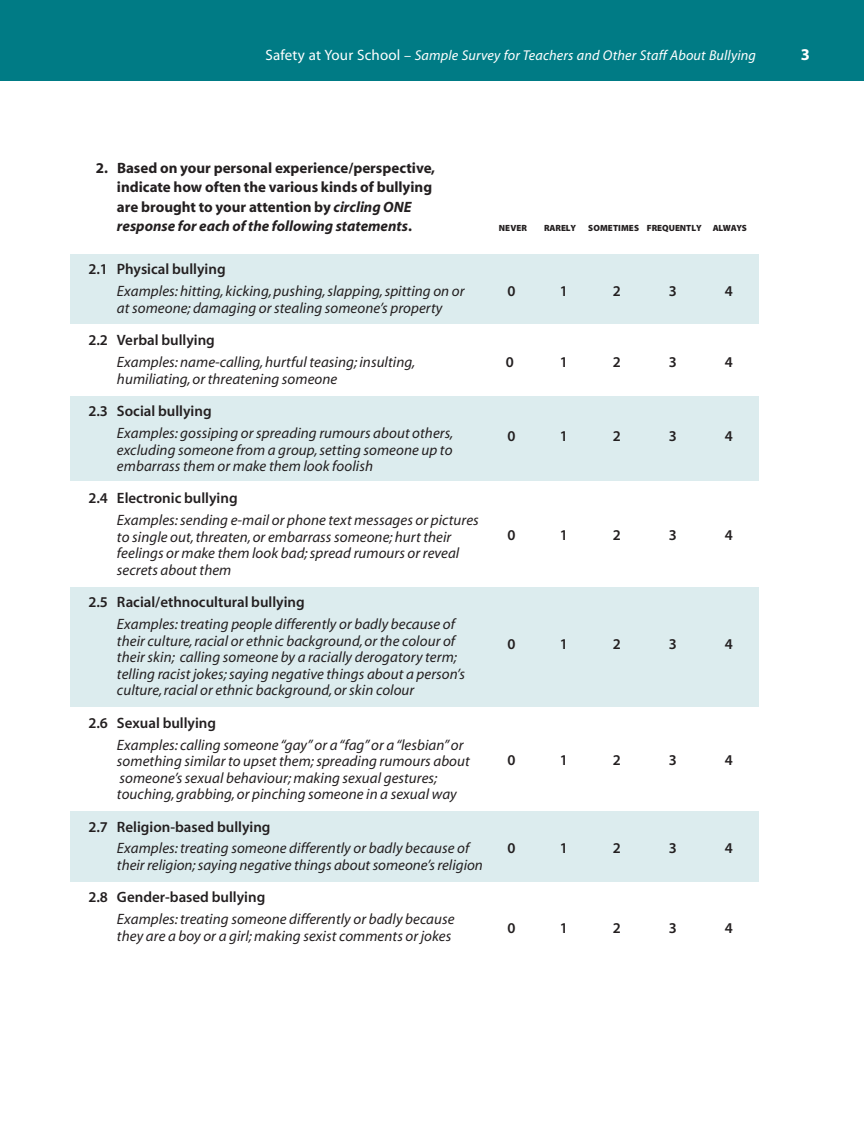
<style>
.page{position:relative;width:864px;height:1134px;background:#fff}
.page>*{position:absolute;margin:0;border:0;box-sizing:border-box;transform-origin:0 0}
.t1{font:16.5px "Myriad MM 700 600";color:#fff}
.t2{font:15px/16.5px "Myriad MM It 400 600";letter-spacing:.005em;color:#231f20}
.t3{font:15px "Myriad MM 565 600";color:#231f20}
.t4{font:15px/19.5px "Myriad MM 700 600";color:#231f20}
.t5{font:15px "Myriad MM It 700 600";color:#231f20}
.t6{font:14.25px "Myriad MM It 400 600";letter-spacing:.01em;color:#fff}
.t7{font:9px "Myriad MM 830 600";color:#231f20}
.s1{font-family:"Myriad MM 400 600";font-size:15px}
.s2{font-family:"Myriad MM 400 600"}
.s3{font-family:"Myriad MM It 700 600"}
.s4{font-family:"Myriad MM 700 600"}
</style>
<div class="page">
<div style="left:70px;top:587px;width:689px;height:120px;background:#dcecee"></div>
<div style="left:70px;top:811px;width:689px;height:70px;background:#dcecee"></div>
<div style="left:70px;top:254px;width:689px;height:70px;background:#dcecee"></div>
<div style="left:70px;top:397px;width:689px;height:84px;background:#dcecee"></div>
<div style="left:0;top:0;width:864px;height:81px;background:#007b85"></div>
<p class="t6" style="left:266px;top:50px;width:492px"><span class="s1">Safety at Your School</span> <span class="s2">–</span> Sample Survey for Teachers and Other Staff About Bullying</p>
<p class="t1" style="left:801px;top:48px;width:11px">3</p>
<p class="t4" style="left:117px;top:159px;width:320px;text-indent:-21px">2. Based on your personal experience/perspective, indicate how often the various kinds of bullying are brought to your attention by <span class="s3">circling ONE</span></p>
<p class="t5" style="left:117px;top:220px;width:296px">response for each of the following statements<span class="s4">.</span></p>
<p class="t7" style="left:499px;top:225px;width:30px">NEVER</p>
<p class="t7" style="left:544px;top:225px;width:34px">RARELY</p>
<p class="t7" style="left:588px;top:225px;width:160px">SOMETIMES FREQUENTLY ALWAYS</p>
<p class="t3" style="left:88px;top:264px;width:139px">2.1 Physical bullying</p>
<p class="t2" style="left:117px;top:284px;width:349px">Examples: hitting, kicking, pushing, slapping, spitting on or</p>
<p class="t3" style="left:507px;top:286px;width:10px">0</p>
<p class="t3" style="left:560px;top:286px;width:10px">1</p>
<p class="t3" style="left:613px;top:286px;width:10px">2</p>
<p class="t3" style="left:669px;top:286px;width:10px">3</p>
<p class="t3" style="left:725px;top:286px;width:10px">4</p>
<p class="t2" style="left:117px;top:301px;width:327px">at someone; damaging or stealing someone’s property</p>
<p class="t3" style="left:88px;top:334px;width:128px">2.2 Verbal bullying</p>
<p class="t2" style="left:117px;top:355px;width:300px">Examples: name-calling, hurtful teasing; insulting,</p>
<p class="t3" style="left:506px;top:356px;width:10px">0</p>
<p class="t3" style="left:560px;top:356px;width:10px">1</p>
<p class="t3" style="left:613px;top:356px;width:10px">2</p>
<p class="t3" style="left:669px;top:356px;width:10px">3</p>
<p class="t3" style="left:725px;top:356px;width:10px">4</p>
<p class="t2" style="left:117px;top:372px;width:222px">humiliating, or threatening someone</p>
<p class="t3" style="left:88px;top:405px;width:125px">2.3 Social bullying</p>
<p class="t2" style="left:117px;top:426px;width:338px">Examples: gossiping or spreading rumours about others,</p>
<p class="t3" style="left:507px;top:430px;width:10px">0</p>
<p class="t3" style="left:560px;top:430px;width:10px">1</p>
<p class="t3" style="left:613px;top:430px;width:10px">2</p>
<p class="t3" style="left:669px;top:430px;width:10px">3</p>
<p class="t3" style="left:725px;top:430px;width:10px">4</p>
<p class="t2" style="left:117px;top:442px;width:337px">excluding someone from a group, setting someone up to embarrass them or make them look foolish</p>
<p class="t3" style="left:88px;top:493px;width:151px">2.4 Electronic bullying</p>
<p class="t2" style="left:117px;top:513px;width:363px">Examples: sending e-mail or phone text messages or pictures to single out, threaten, or embarrass someone; hurt their</p>
<p class="t3" style="left:507px;top:530px;width:10px">0</p>
<p class="t3" style="left:560px;top:530px;width:10px">1</p>
<p class="t3" style="left:613px;top:530px;width:10px">2</p>
<p class="t3" style="left:669px;top:530px;width:10px">3</p>
<p class="t3" style="left:725px;top:530px;width:10px">4</p>
<p class="t2" style="left:117px;top:546px;width:344px">feelings or make them look bad; spread rumours or reveal secrets about them</p>
<p class="t3" style="left:88px;top:597px;width:218px">2.5 Racial/ethnocultural bullying</p>
<p class="t2" style="left:117px;top:617px;width:340px">Examples: treating people differently or badly because of their culture, racial or ethnic background, or the colour of</p>
<p class="t2" style="left:117px;top:650px;width:349px">their skin; calling someone by a racially derogatory term; telling racist jokes; saying negative things about a person’s culture, racial or ethnic background, or skin colour</p>
<p class="t3" style="left:88px;top:717px;width:129px">2.6 Sexual bullying</p>
<p class="t2" style="left:117px;top:738px;width:354px">Examples: calling someone “gay” or a “fag” or a “lesbian” or something similar to upset them; spreading rumours about</p>
<p class="t3" style="left:507px;top:638px;width:10px">0</p>
<p class="t3" style="left:560px;top:638px;width:10px">1</p>
<p class="t3" style="left:613px;top:638px;width:10px">2</p>
<p class="t3" style="left:669px;top:638px;width:10px">3</p>
<p class="t3" style="left:725px;top:638px;width:10px">4</p>
<p class="t3" style="left:507px;top:754px;width:10px">0</p>
<p class="t3" style="left:560px;top:754px;width:10px">1</p>
<p class="t3" style="left:613px;top:754px;width:10px">2</p>
<p class="t3" style="left:669px;top:754px;width:10px">3</p>
<p class="t3" style="left:725px;top:754px;width:10px">4</p>
<p class="t2" style="left:117px;top:771px;width:341px">someone’s sexual behaviour; making sexual gestures; touching, grabbing, or pinching someone in a sexual way</p>
<p class="t3" style="left:88px;top:821px;width:184px">2.7 Religion-based bullying</p>
<p class="t2" style="left:117px;top:841px;width:354px">Examples: treating someone differently or badly because of</p>
<p class="t3" style="left:507px;top:843px;width:10px">0</p>
<p class="t3" style="left:560px;top:843px;width:10px">1</p>
<p class="t3" style="left:613px;top:843px;width:10px">2</p>
<p class="t3" style="left:669px;top:843px;width:10px">3</p>
<p class="t3" style="left:725px;top:843px;width:10px">4</p>
<p class="t2" style="left:117px;top:858px;width:367px">their religion; saying negative things about someone’s religion</p>
<p class="t3" style="left:88px;top:892px;width:178px">2.8 Gender-based bullying</p>
<p class="t2" style="left:117px;top:912px;width:339px">Examples: treating someone differently or badly because they are a boy or a girl; making sexist comments or jokes</p>
<p class="t3" style="left:507px;top:923px;width:10px">0</p>
<p class="t3" style="left:560px;top:923px;width:10px">1</p>
<p class="t3" style="left:613px;top:923px;width:10px">2</p>
<p class="t3" style="left:669px;top:923px;width:10px">3</p>
<p class="t3" style="left:725px;top:923px;width:10px">4</p>
</div>
